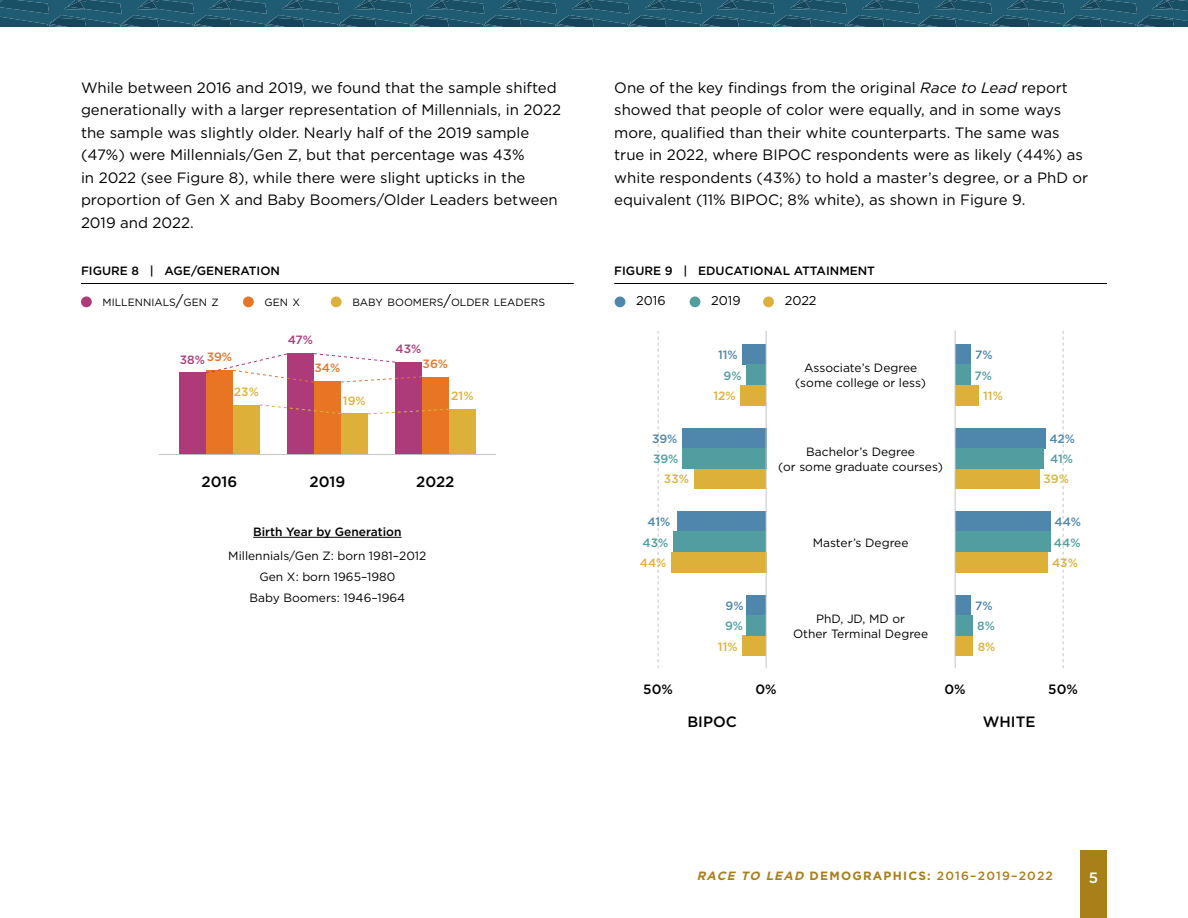
<style>
.page{position:relative;width:1188px;height:918px;background:#fff}
.page>*{position:absolute;margin:0;border:0;box-sizing:border-box;transform-origin:0 0}
.t1{font:15px/22.5px "Gotham";color:#000}
.t2{font:500 15px "Gotham";color:#000}
.t3{font:500 15px "Gotham";color:#fff}
.t4{font:500 13.5px "Gotham";color:#000}
.t5{font:12.75px "Gotham";color:#000}
.t6{font:12px/15px "Gotham";color:#000;text-align:center}
.t7{font:500 12px "Gotham";color:#000}
.t8{font:500 12px "Gotham";letter-spacing:.1em;color:#a8801a}
.t9{font:500 12px "Gotham";color:#ddb139}
.t10{font:500 12px "Gotham";color:#4f86ab}
.t11{font:500 12px "Gotham";letter-spacing:-.005em;color:#519d9f}
.t12{font:500 12px "Gotham";color:#ad3b7a}
.t13{font:500 12px "Gotham";color:#e87524}
.t14{font:10.5px "Gotham";color:#000}
.s1{font-style:italic}
.s2{font-size:15px}
.s3{font-weight:700;font-style:italic}
.s4{font-weight:700}
</style>
<div class="page">
<div style="left:1080px;top:850px;width:27px;height:68px;background:#a8801a"></div>
<svg style="left:0;top:0;width:1188px;height:27px;background:#21586d"></svg>
<hr style="left:81px;top:283px;width:493px;height:1px;background:#000">
<div style="left:81px;top:296px;width:11px;height:11px;background:#ad3b7a;border-radius:50%"></div>
<div style="left:243px;top:296px;width:11px;height:11px;background:#e87524;border-radius:50%"></div>
<div style="left:331px;top:296px;width:11px;height:11px;background:#ddb139;border-radius:50%"></div>
<div style="left:287px;top:353px;width:27px;height:102px;background:#ad3b7a"></div>
<div style="left:179px;top:372px;width:27px;height:83px;background:#ad3b7a"></div>
<div style="left:206px;top:370px;width:27px;height:85px;background:#e87524"></div>
<div style="left:233px;top:405px;width:27px;height:50px;background:#ddb139"></div>
<div style="left:341px;top:414px;width:27px;height:41px;background:#ddb139"></div>
<div style="left:314px;top:381px;width:27px;height:74px;background:#e87524"></div>
<div style="left:395px;top:362px;width:27px;height:93px;background:#ad3b7a"></div>
<div style="left:449px;top:409px;width:27px;height:46px;background:#ddb139"></div>
<div style="left:422px;top:377px;width:27px;height:78px;background:#e87524"></div>
<svg style="left:206px;top:353px;width:216px;height:30px"></svg>
<svg style="left:259px;top:404px;width:83px;height:10px"></svg>
<svg style="left:367px;top:408px;width:82px;height:7px"></svg>
<hr style="left:253px;top:537px;width:149px;height:1px;background:#000">
<svg style="left:658px;top:331px;width:1px;height:337px"></svg>
<div style="left:740px;top:385px;width:26px;height:20px;background:#ddb139"></div>
<div style="left:742px;top:344px;width:24px;height:21px;background:#4f86ab"></div>
<div style="left:747px;top:365px;width:19px;height:20px;background:#519d9f"></div>
<div style="left:695px;top:469px;width:71px;height:20px;background:#ddb139"></div>
<div style="left:682px;top:428px;width:84px;height:20px;background:#4f86ab"></div>
<div style="left:682px;top:448px;width:84px;height:21px;background:#519d9f"></div>
<div style="left:671px;top:552px;width:95px;height:20px;background:#ddb139"></div>
<div style="left:678px;top:512px;width:88px;height:20px;background:#4f86ab"></div>
<div style="left:673px;top:532px;width:93px;height:20px;background:#519d9f"></div>
<div style="left:742px;top:636px;width:24px;height:20px;background:#ddb139"></div>
<div style="left:747px;top:595px;width:19px;height:20px;background:#4f86ab"></div>
<div style="left:747px;top:615px;width:19px;height:21px;background:#519d9f"></div>
<svg style="left:1063px;top:331px;width:1px;height:337px"></svg>
<div style="left:955px;top:385px;width:24px;height:20px;background:#ddb139"></div>
<div style="left:955px;top:344px;width:15px;height:21px;background:#4f86ab"></div>
<div style="left:955px;top:365px;width:15px;height:20px;background:#519d9f"></div>
<div style="left:955px;top:469px;width:84px;height:20px;background:#ddb139"></div>
<div style="left:955px;top:428px;width:91px;height:20px;background:#4f86ab"></div>
<div style="left:955px;top:448px;width:89px;height:21px;background:#519d9f"></div>
<div style="left:955px;top:552px;width:93px;height:20px;background:#ddb139"></div>
<div style="left:955px;top:512px;width:95px;height:20px;background:#4f86ab"></div>
<div style="left:955px;top:532px;width:95px;height:20px;background:#519d9f"></div>
<div style="left:955px;top:636px;width:17px;height:20px;background:#ddb139"></div>
<div style="left:955px;top:595px;width:15px;height:20px;background:#4f86ab"></div>
<div style="left:955px;top:615px;width:17px;height:21px;background:#519d9f"></div>
<hr style="left:614px;top:283px;width:493px;height:1px;background:#000">
<div style="left:615px;top:296px;width:10px;height:11px;background:#4f86ab;border-radius:50%"></div>
<div style="left:690px;top:296px;width:10px;height:11px;background:#519d9f;border-radius:50%"></div>
<div style="left:763px;top:296px;width:11px;height:11px;background:#ddb139;border-radius:50%"></div>
<hr style="left:159px;top:454px;width:337px;height:1px;background:#c2c4c6">
<hr style="left:766px;top:331px;width:1px;height:337px;background:#c2c4c6">
<hr style="left:955px;top:331px;width:1px;height:337px;background:#c2c4c6">
<p class="t1" style="left:81px;top:76px;width:482px">While between 2016 and 2019, we found that the sample shifted generationally with a larger representation of Millennials, in 2022 the sample was slightly older. Nearly half of the 2019 sample (47%) were Millennials/Gen Z, but that percentage was 43%<br>in 2022 (see Figure 8), while there were slight upticks in the proportion of Gen X and Baby Boomers/Older Leaders between 2019 and 2022.</p>
<p class="t1" style="left:614px;top:76px;width:476px">One of the key findings from the original <span class="s1">Race to Lead</span> report showed that people of color were equally, and in some ways more, qualified than their white counterparts. The same was true in 2022, where BIPOC respondents were as likely (44%) as white respondents (43%) to hold a master’s degree, or a PhD or equivalent (11% BIPOC; 8% white), as shown in Figure 9.</p>
<p class="t7" style="left:81px;top:262px;width:201px">FIGURE 8 | AGE/GENERATION</p>
<p class="t14" style="left:103px;top:296px;width:118px">MILLENNIALS<span class="s2">/</span>GEN Z</p>
<p class="t14" style="left:265px;top:296px;width:37px">GEN X</p>
<p class="t14" style="left:352px;top:296px;width:194px">BABY BOOMERS<span class="s2">/</span>OLDER LEADERS</p>
<p class="t12" style="left:288px;top:332px;width:27px">47%</p>
<p class="t12" style="left:180px;top:352px;width:54px">38% <sup>39%</sup></p>
<p class="t7" style="left:614px;top:262px;width:262px">FIGURE 9 | EDUCATIONAL ATTAINMENT</p>
<p class="t5" style="left:636px;top:293px;width:31px">2016</p>
<p class="t5" style="left:711px;top:293px;width:31px">2019</p>
<p class="t5" style="left:785px;top:293px;width:33px">2022</p>
<p class="t12" style="left:395px;top:341px;width:27px">43%</p>
<p class="t10" style="left:718px;top:347px;width:21px">11%</p>
<p class="t11" style="left:724px;top:368px;width:20px">9%</p>
<p class="t10" style="left:975px;top:347px;width:19px">7%</p>
<p class="t11" style="left:975px;top:368px;width:19px">7%</p>
<p class="t13" style="left:423px;top:356px;width:27px">36%</p>
<p class="t6" style="left:795px;top:360px;width:132px">Associate’s Degree (some college or less)</p>
<p class="t13" style="left:314px;top:360px;width:27px">34%</p>
<p class="t9" style="left:234px;top:384px;width:26px">23%</p>
<p class="t9" style="left:713px;top:388px;width:24px">12%</p>
<p class="t9" style="left:983px;top:388px;width:21px">11%</p>
<p class="t9" style="left:451px;top:388px;width:24px">21%</p>
<p class="t9" style="left:343px;top:393px;width:24px">19%</p>
<p class="t2" style="left:202px;top:472px;width:37px">2016</p>
<p class="t2" style="left:310px;top:472px;width:37px">2019</p>
<p class="t2" style="left:416px;top:472px;width:40px">2022</p>
<p class="t7" style="left:253px;top:524px;width:150px">Birth Year by Generation</p>
<p class="t6" style="left:228px;top:545px;width:200px;line-height:21px">Millennials/Gen Z: born 1981–2012<br>Gen X: born 1965–1980<br>Baby Boomers: 1946–1964</p>
<p class="t10" style="left:652px;top:431px;width:27px">39%</p>
<p class="t11" style="left:653px;top:451px;width:27px">39%</p>
<p class="t6" style="left:778px;top:444px;width:166px">Bachelor’s Degree<br>(or some graduate courses)</p>
<p class="t10" style="left:1049px;top:431px;width:27px">42%</p>
<p class="t11" style="left:1050px;top:451px;width:24px">41%</p>
<p class="t9" style="left:664px;top:471px;width:27px">33%</p>
<p class="t9" style="left:1044px;top:471px;width:27px">39%</p>
<p class="t10" style="left:648px;top:514px;width:24px">41%</p>
<p class="t11" style="left:643px;top:535px;width:27px">43%</p>
<p class="t6" style="left:813px;top:535px;width:97px">Master’s Degree</p>
<p class="t10" style="left:1055px;top:514px;width:28px">44%</p>
<p class="t11" style="left:1054px;top:535px;width:28px">44%</p>
<p class="t9" style="left:640px;top:555px;width:28px">44%</p>
<p class="t9" style="left:1052px;top:555px;width:27px">43%</p>
<p class="t10" style="left:726px;top:598px;width:20px">9%</p>
<p class="t11" style="left:725px;top:618px;width:20px">9%</p>
<p class="t6" style="left:793px;top:611px;width:137px">PhD, JD, MD or<br>Other Terminal Degree</p>
<p class="t10" style="left:975px;top:598px;width:19px">7%</p>
<p class="t11" style="left:977px;top:618px;width:19px">8%</p>
<p class="t9" style="left:718px;top:638px;width:21px">11%</p>
<p class="t9" style="left:978px;top:638px;width:19px">8%</p>
<p class="t4" style="left:643px;top:680px;width:31px">50%</p>
<p class="t4" style="left:756px;top:680px;width:23px">0%</p>
<p class="t2" style="left:687px;top:712px;width:51px">BIPOC</p>
<p class="t4" style="left:945px;top:680px;width:23px">0%</p>
<p class="t4" style="left:1048px;top:680px;width:31px">50%</p>
<p class="t2" style="left:983px;top:712px;width:54px">WHITE</p>
<p class="t8" style="left:697px;top:868px;width:358px"><span class="s3">RACE TO LEAD</span> <span class="s4">DEMOGRAPHICS:</span> 2016–2019–2022</p>
<p class="t3" style="left:1089px;top:868px;width:11px">5</p>
</div>
